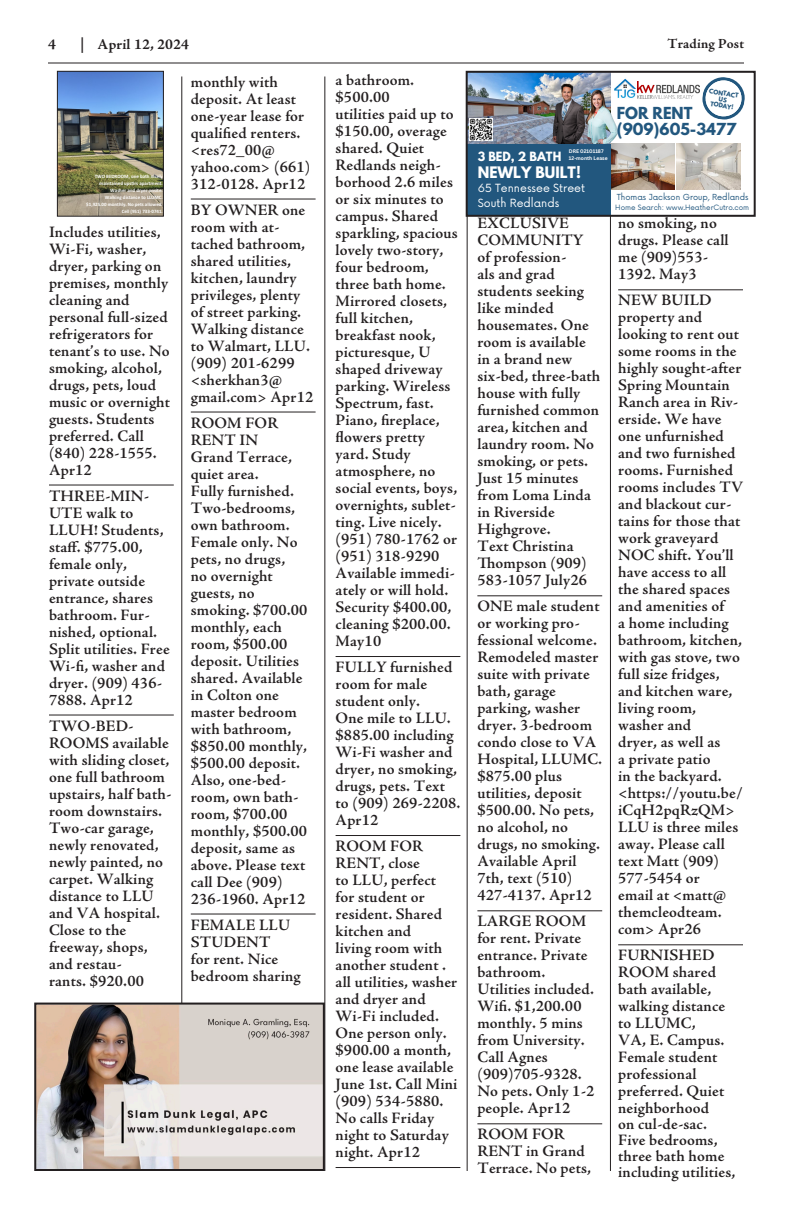
<style>
.page{position:relative;width:792px;height:1224px;background:#fff}
.page>*{position:absolute;margin:0;border:0;box-sizing:border-box;transform-origin:0 0}
.ADS{font:600 16px/17px "Adobe Jenson Pro";letter-spacing:.01em;color:#231f20}
.t1{font:700 15px "Adobe Jenson Pro";letter-spacing:.01em;color:#231f20}
.t2{font:700 14.7px/15.8px "League Spartan";color:#22577e}
.t3{font:700 14.1px "League Spartan";color:#fff}
.t4{font:700 14px "Adobe Jenson Pro";letter-spacing:.01em;color:#231f20}
.t5{font:700 11.3px "League Spartan";color:#fff}
.t6{font:11px/15px "Now";color:#fff}
.t7{font:8.1px "Now";color:#22577e}
.t8{font:7.1px "Now";color:#22577e}
.t9{font:700 5.7px/6.2px "League Spartan";color:#22577e;text-align:center}
.t10{font:700 5px/7.1px "Calibri";letter-spacing:-.005em;color:#fff;text-align:right}
.t11{font:700 5px/6.7px "Canva Sans";color:#fff}
</style>
<div class="page">
<hr style="left:182px;top:76px;width:1px;height:1095px;background:#231f20">
<hr style="left:325px;top:76px;width:1px;height:1095px;background:#231f20">
<hr style="left:467px;top:78px;width:1px;height:1093px;background:#231f20">
<hr style="left:610px;top:76px;width:1px;height:1095px;background:#231f20">
<hr style="left:48px;top:63px;width:696px;height:1px;background:#231f20">
<hr style="left:49px;top:485px;width:125px;height:1px;background:#231f20">
<hr style="left:49px;top:715px;width:125px;height:1px;background:#231f20">
<hr style="left:191px;top:199px;width:125px;height:1px;background:#231f20">
<hr style="left:191px;top:412px;width:125px;height:1px;background:#231f20">
<hr style="left:191px;top:914px;width:125px;height:1px;background:#231f20">
<hr style="left:477px;top:595px;width:125px;height:1px;background:#231f20">
<hr style="left:477px;top:910px;width:125px;height:1px;background:#231f20">
<hr style="left:477px;top:1123px;width:125px;height:1px;background:#231f20">
<hr style="left:336px;top:656px;width:124px;height:1px;background:#231f20">
<hr style="left:336px;top:835px;width:124px;height:1px;background:#231f20">
<hr style="left:336px;top:1167px;width:124px;height:1px;background:#231f20">
<hr style="left:618px;top:289px;width:125px;height:1px;background:#231f20">
<hr style="left:618px;top:944px;width:125px;height:1px;background:#231f20">
<img style="left:469px;top:74px;width:142px;height:70px">
<img style="left:611px;top:144px;width:63px;height:46px">
<img style="left:551px;top:81px;width:35px;height:63px">
<img style="left:579px;top:90px;width:39px;height:58px">
<div style="left:467px;top:144px;width:144px;height:72px;background:#22577e"></div>
<svg style="left:702px;top:77px;width:43px;height:43px"></svg>
<img style="left:677px;top:144px;width:64px;height:46px">
<img style="left:638px;top:81px;width:61px;height:18px">
<img style="left:614px;top:78px;width:22px;height:21px">
<img style="left:470px;top:118px;width:22px;height:23px">
<div style="left:466px;top:71px;width:290px;height:146px;border:2px solid #231f20"></div>
<img style="left:37px;top:1006px;width:285px;height:162px">
<div style="left:34px;top:1003px;width:291px;height:168px;border:2px solid #231f20"></div>
<img style="left:59px;top:73px;width:103px;height:142px">
<div style="left:57px;top:71px;width:107px;height:146px;border:1px solid #231f20"></div>
<p class="t1" style="left:48px;top:36px;width:9px">4</p>
<p class="t1" style="left:80px;top:36px;width:111px">| April 12, 2024</p>
<p class="t4" style="left:668px;top:36px;width:78px">Trading Post</p>
<p class="t10" style="left:86px;top:173px;width:78px">TWO BEDROOM, one bath nicely maintained upstirs apartment.<br>Washer and dryer onsite.<br>Walking distance to LLUMC. $1,925.00 monthly. No pets allowed.<br>Cell (951) 733-0741.</p>
<p class="ADS" style="left:49px;top:223px;width:123px">Includes utilities,<br>Wi-Fi, washer, dryer, parking on premises, monthly cleaning and personal full-sized refrigerators for tenant’s to use. No smoking, alcohol, drugs, pets, loud music or overnight guests. Students preferred. Call (840) 228-1555.<br>Apr12</p>
<p class="ADS" style="left:49px;top:487px;width:122px">THREE-MIN-<br>UTE walk to<br>LLUH! Students, staff. $775.00, female only, private outside entrance, shares bathroom. Fur&shy;nished, optional.<br>Split utilities. Free<br>Wi-fi, washer and dryer. (909) 436-<br>7888. Apr12</p>
<p class="ADS" style="left:49px;top:717px;width:124px">TWO-BED-<br>ROOMS available with sliding closet, one full bathroom upstairs, half bath&shy;room downstairs.<br>Two-car garage, newly renovated, newly painted, no carpet. Walking distance to LLU and VA hospital.<br>Close to the freeway, shops, and restau-<br>rants. $920.00</p>
<p class="ADS" style="left:191px;top:73px;width:121px">monthly with deposit. At least one-year lease for qualified renters. &lt;res72_00@ yahoo.com&gt; (661)<br>312-0128. Apr12</p>
<p class="ADS" style="left:191px;top:201px;width:124px">BY OWNER one room with at&shy;tached bathroom, shared utilities, kitchen, laundry privileges, plenty of street parking.<br>Walking distance to Walmart, LLU. (909) 201-6299 &lt;sherkhan3@ gmail.com&gt; Apr12</p>
<p class="ADS" style="left:191px;top:414px;width:118px">ROOM FOR<br>RENT IN<br>Grand Terrace, quiet area.<br>Fully furnished.<br>Two-bedrooms, own bathroom.<br>Female only. No pets, no drugs,<br>no overnight guests, no smoking. $700.00 monthly, each room, $500.00 deposit. Utilities shared. Available in Colton one master bedroom with bathroom, $850.00 monthly, $500.00 deposit.<br>Also, one-bed&shy;room, own bath&shy;room, $700.00 monthly, $500.00 deposit, same as above. Please text call Dee (909)<br>236-1960. Apr12</p>
<p class="ADS" style="left:191px;top:916px;width:111px">FEMALE LLU<br>STUDENT<br>for rent. Nice bedroom sharing</p>
<p class="ADS" style="left:336px;top:72px;width:124px">a bathroom. $500.00<br>utilities paid up to $150.00, overage shared. Quiet<br>Redlands neigh&shy;borhood 2.6 miles or six minutes to campus. Shared sparkling, spacious lovely two-story, four bedroom, three bath home.<br>Mirrored closets, full kitchen, breakfast nook, picturesque, U shaped driveway parking. Wireless<br>Spectrum, fast.<br>Piano, fireplace, flowers pretty yard. Study atmosphere, no social events, boys, overnights, sublet&shy;ting. Live nicely. (951) 780-1762 or (951) 318-9290<br>Available immedi&shy;ately or will hold.<br>Security $400.00, cleaning $200.00.<br>May10</p>
<p class="ADS" style="left:336px;top:659px;width:126px">FULLY furnished room for male student only.<br>One mile to LLU. $885.00 including<br>Wi-Fi washer and dryer, no smoking, drugs, pets. Text to (909) 269-2208.<br>Apr12</p>
<p class="ADS" style="left:336px;top:838px;width:123px">ROOM FOR<br>RENT, close<br>to LLU, perfect for student or resident. Shared kitchen and<br>living room with another student . all utilities, washer and dryer and<br>Wi-Fi included.<br>One person only. $900.00 a month, one lease available<br>June 1st. Call Mini (909) 534-5880.<br>No calls Friday night to Saturday night. Apr12</p>
<p class="t11" style="left:569px;top:148px;width:40px">DRE 02101187<br>12-month Lease</p>
<p class="t5" style="left:478px;top:147px;width:85px">3 BED, 2 BATH</p>
<p class="t6" style="left:478px;top:180px;width:109px">65 Tennessee Street<br>South Redlands</p>
<p class="t3" style="left:478px;top:161px;width:105px">NEWLY BUILT!</p>
<p class="ADS" style="left:477px;top:215px;width:124px">EXCLUSIVE<br>COMMUNITY<br>of profession-<br>als and grad students seeking like minded housemates. One room is available in a brand new six-bed, three-bath house with fully furnished common area, kitchen and laundry room. No smoking, or pets.<br>Just 15 minutes from Loma Linda in Riverside<br>Highgrove.<br>Text Christina<br>Thompson (909)<br>583-1057 July26</p>
<p class="ADS" style="left:477px;top:598px;width:126px">ONE male student or working pro&shy;fessional welcome.<br>Remodeled master suite with private bath, garage parking, washer dryer. 3-bedroom condo close to VA<br>Hospital, LLUMC. $875.00 plus utilities, deposit $500.00. No pets, no alcohol, no drugs, no smoking.<br>Available April<br>7th, text (510)<br>427-4137. Apr12</p>
<p class="ADS" style="left:477px;top:913px;width:118px">LARGE ROOM for rent. Private entrance. Private bathroom.<br>Utilities included.<br>Wifi. $1,200.00 monthly. 5 mins from University.<br>Call Agnes (909)705-9328.<br>No pets. Only 1-2 people. Apr12</p>
<p class="ADS" style="left:477px;top:1126px;width:115px">ROOM FOR<br>RENT in Grand<br>Terrace. No pets,</p>
<p class="t9" style="left:710px;top:88px;width:31px;rotate:9deg">CONTACT<br>US<br>TODAY!</p>
<p class="t2" style="left:617px;top:105px;width:121px">FOR RENT (909)605-3477</p>
<p class="t7" style="left:617px;top:191px;width:133px">Thomas Jackson Group, Redlands</p>
<p class="t8" style="left:615px;top:202px;width:135px">Home Search: www.HeatherCutro.com</p>
<p class="ADS" style="left:618px;top:215px;width:112px">no smoking, no drugs. Please call me (909)553-<br>1392. May3</p>
<p class="ADS" style="left:618px;top:292px;width:126px">NEW BUILD property and looking to rent out some rooms in the highly sought-after<br>Spring Mountain<br>Ranch area in Riv&shy;erside. We have one unfurnished and two furnished rooms. Furnished rooms includes TV and blackout cur&shy;tains for those that work graveyard<br>NOC shift. You’ll have access to all the shared spaces and amenities of<br>a home including bathroom, kitchen, with gas stove, two full size fridges, and kitchen ware, living room, washer and<br>dryer, as well as<br>a private patio<br>in the backyard. &lt;https://youtu.be/ iCqH2pqRzQM&gt;<br>LLU is three miles away. Please call text Matt (909)<br>577-5454 or<br>email at &lt;matt@ themcleodteam. com&gt; Apr26</p>
<p class="ADS" style="left:618px;top:947px;width:119px;line-height:16.7px">FURNISHED<br>ROOM shared bath available, walking distance to LLUMC,<br>VA, E. Campus.<br>Female student professional preferred. Quiet neighborhood<br>on cul-de-sac.<br>Five bedrooms, three bath home including utilities,</p>
</div>
